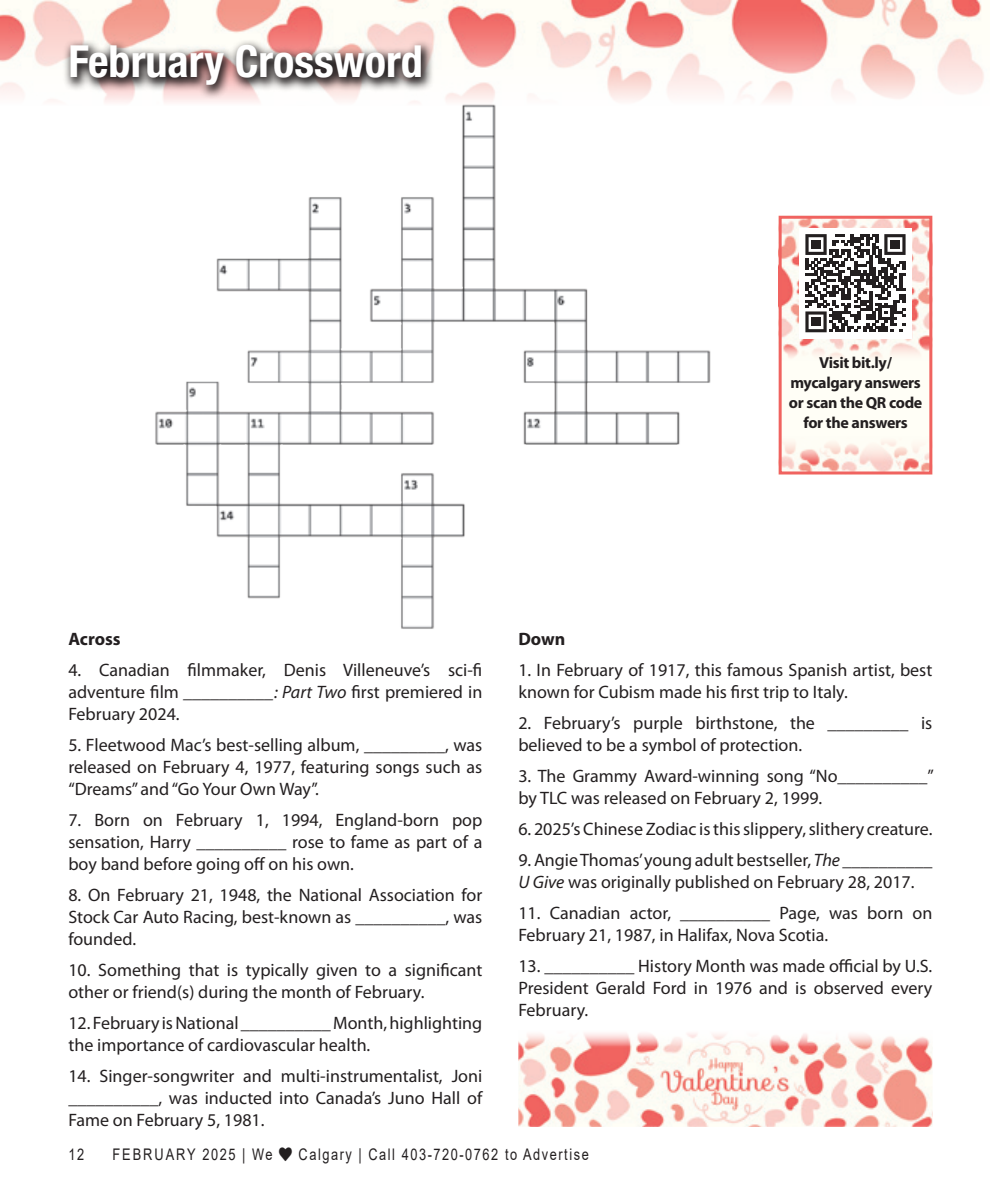
<style>
.page{position:relative;width:990px;height:1188px;background:#fff}
.page>*{position:absolute;margin:0;border:0;box-sizing:border-box;transform-origin:0 0}
.In_Around_title{font:700 condensed 44.2px "Helvetica Neue LT Std";color:#fff}
.Body_text{font:18px/22px "Myriad Pro";color:#231f20}
.Body_text-2{font:700 18px "Myriad Pro";color:#231f20}
.Body_text-3{font:700 16px/20px "Myriad Pro";letter-spacing:-.02em;color:#231f20;text-align:center}
.t1{font:16px "Arial";letter-spacing:.12em;color:#231f20;scale:.8 1}
.t2{font:16px "Arial";letter-spacing:.155em;color:#231f20;scale:.8 1}
.s1{font-style:italic}
</style>
<div class="page">
<img style="left:518px;top:1033px;width:414px;height:93px">
<img style="left:0;top:0;width:984px;height:103px">
<svg style="left:62px;top:38px;width:373px;height:61px"></svg>
<img style="left:149px;top:97px;width:570px;height:532px">
<div style="left:779px;top:216px;width:153px;height:258px;background:#fffef6"></div>
<img style="left:783px;top:220px;width:145px;height:138px">
<img style="left:783px;top:442px;width:145px;height:28px">
<div style="left:799px;top:228px;width:113px;height:110px;background:#fff"></div>
<svg style="left:805px;top:234px;width:101px;height:98px"></svg>
<div style="left:811px;top:240px;width:10px;height:9px;background:#231f20"></div>
<div style="left:890px;top:240px;width:10px;height:9px;background:#231f20"></div>
<div style="left:811px;top:317px;width:10px;height:9px;background:#231f20"></div>
<div style="left:779px;top:216px;width:153px;height:258px;border:3px solid #f06360"></div>
<p class="In_Around_title" style="left:68px;top:35px;width:356px">February Crossword</p>
<p class="Body_text-3" style="left:789px;top:352px;width:135px">Visit bit.ly/ mycalgary answers or scan the QR code for the answers</p>
<p class="Body_text-2" style="left:68px;top:627px;width:54px">Across</p>
<p class="Body_text" style="left:68px;top:659px;width:415px;text-align:justify">4. Canadian filmmaker, Denis Villeneuve’s sci-fi adventure film <span class="s1">__________: Part Two</span> first premiered in February 2024.</p>
<p class="Body_text" style="left:68px;top:734px;width:416px;text-align:justify">5. Fleetwood Mac’s best-selling album, _________, was released on February 4, 1977, featuring songs such as “Dreams” and “Go Your Own Way”.</p>
<p class="Body_text" style="left:68px;top:809px;width:416px;text-align:justify">7. Born on February 1, 1994, England-born pop sensation, Harry __________ rose to fame as part of a boy band before going off on his own.</p>
<p class="Body_text" style="left:68px;top:884px;width:416px;text-align:justify">8. On February 21, 1948, the National Association for Stock Car Auto Racing, best-known as __________, was founded.</p>
<p class="Body_text" style="left:68px;top:959px;width:415px">10. Something that is typically given to a significant other or friend(s) during the month of February.</p>
<p class="Body_text" style="left:68px;top:1012px;width:415px">12. February is National __________ Month, highlighting the importance of cardiovascular health.</p>
<p class="Body_text" style="left:68px;top:1065px;width:416px;text-align:justify">14. Singer-songwriter and multi-instrumentalist, Joni __________, was inducted into Canada’s Juno Hall of Fame on February 5, 1981.</p>
<p class="Body_text-2" style="left:518px;top:627px;width:48px">Down</p>
<p class="Body_text" style="left:518px;top:659px;width:415px">1. In February of 1917, this famous Spanish artist, best known for Cubism made his first trip to Italy.</p>
<p class="Body_text" style="left:518px;top:712px;width:416px">2. February’s purple birthstone, the _________ is believed to be a symbol of protection.</p>
<p class="Body_text" style="left:518px;top:765px;width:417px">3. The Grammy Award-winning song “No__________” by TLC was released on February 2, 1999.</p>
<p class="Body_text" style="left:518px;top:818px;width:415px">6. 2025’s Chinese Zodiac is this slippery, slithery creature.</p>
<p class="Body_text" style="left:518px;top:849px;width:415px">9. Angie Thomas’ young adult bestseller, <span class="s1">The</span> __________<br><span class="s1">U Give</span> was originally published on February 28, 2017.</p>
<p class="Body_text" style="left:518px;top:902px;width:416px">11. Canadian actor, __________ Page, was born on<br>February 21, 1987, in Halifax, Nova Scotia.</p>
<p class="Body_text" style="left:518px;top:955px;width:415px;text-align:justify">13. __________ History Month was made official by U.S.<br>President Gerald Ford in 1976 and is observed every February.</p>
<p class="t1" style="left:68px;top:1143px;width:21px">12</p>
<p class="t2" style="left:112px;top:1143px;width:202px">FEBRUARY 2025 | We</p>
<p class="t1" style="left:299px;top:1143px;width:364px">Calgary | Call 403-720-0762 to Advertise</p>
</div>
